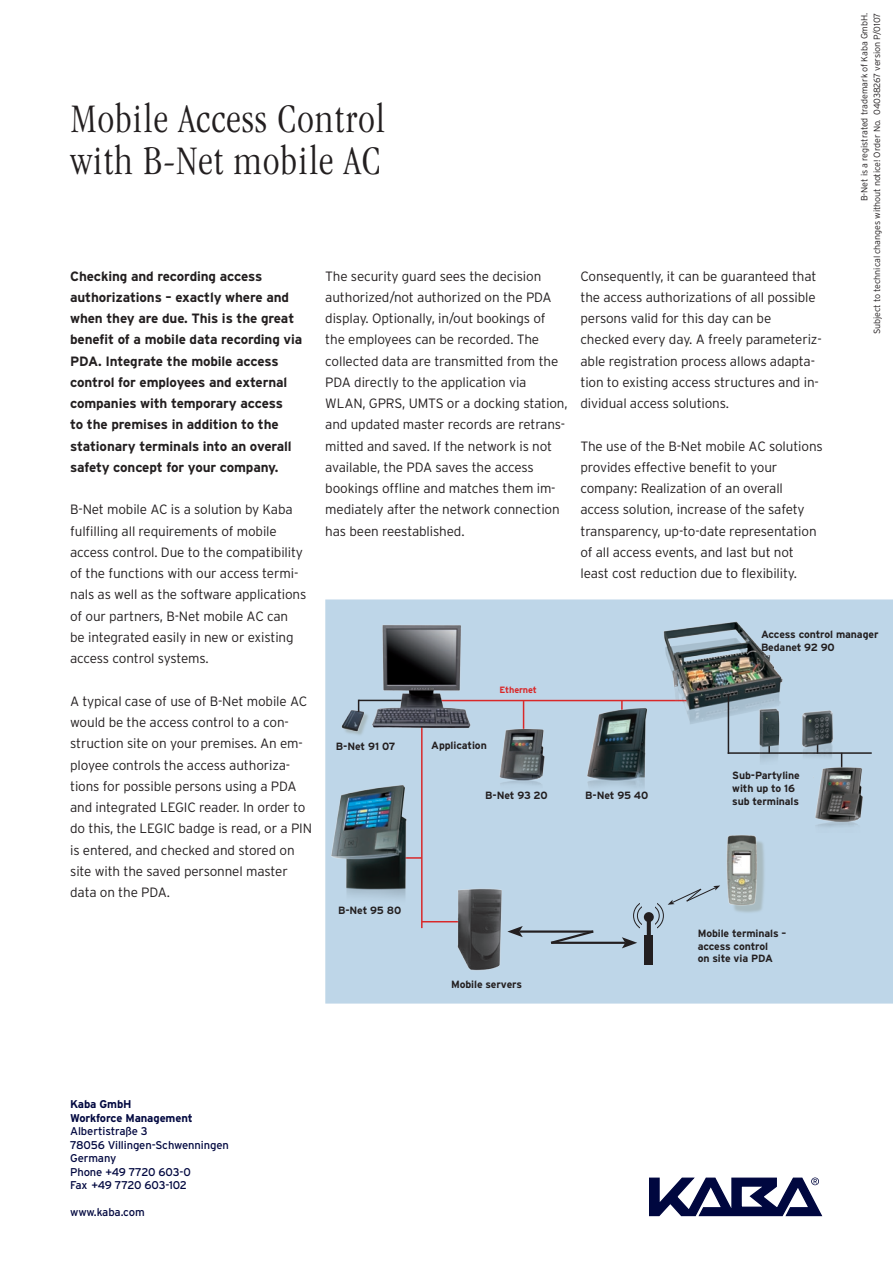
<style>
.page{position:relative;width:893px;height:1263px;background:#fff}
.page>*{position:absolute;margin:0;border:0;box-sizing:border-box;transform-origin:0 0}
.t1{font:300 condensed 42px/42.5px "Garamond";letter-spacing:.03em;color:#231f20}
.t2{font:300 13.5px/21.3px "Interstate";letter-spacing:-.01em;color:#231f20}
.t3{font:700 13.5px/21.3px "Interstate";letter-spacing:-.01em;color:#231f20}
.t4{font:11.25px/13.5px "Interstate";letter-spacing:-.01em;color:#00073f}
.t5{font:700 11.25px/13.5px "Interstate";letter-spacing:-.01em;color:#00073f}
.t6{font:700 10.5px/12.8px "Interstate";letter-spacing:-.01em;color:#231f20}
.t7{font:700 9.15px "Interstate";letter-spacing:-.01em;color:#d92829}
.t8{font:300 9px/12.8px "Interstate";letter-spacing:-.01em;color:#231f20;text-align:right}
</style>
<div class="page">
<div style="left:325px;top:599px;width:568px;height:404px;background:#bed6e8"></div>
<svg style="left:649px;top:1177px;width:174px;height:40px"></svg>
<hr style="left:422px;top:921px;width:65px;height:1px;background:#d92829">
<hr style="left:421px;top:701px;width:2px;height:227px;background:#d92829">
<hr style="left:414px;top:700px;width:300px;height:1px;background:#d92829">
<hr style="left:523px;top:701px;width:1px;height:43px;background:#d92829">
<img style="left:498px;top:722px;width:55px;height:69px">
<hr style="left:519px;top:930px;width:74px;height:3px;background:#231f20">
<svg style="left:520px;top:926px;width:3px;height:11px"></svg>
<hr style="left:551px;top:942px;width:74px;height:2px;background:#231f20">
<svg style="left:622px;top:937px;width:15px;height:11px"></svg>
<svg style="left:548px;top:929px;width:48px;height:16px"></svg>
<div style="left:342px;top:711px;width:28px;height:27px;background:#bed6e8"></div>
<img style="left:339px;top:710px;width:7px;height:24px">
<img style="left:346px;top:615px;width:158px;height:119px">
<img style="left:449px;top:876px;width:71px;height:98px">
<div style="left:633px;top:900px;width:31px;height:31px;border:1px solid #231f20;border-radius:50%"></div>
<div style="left:645px;top:935px;width:8px;height:30px;background:#231f20"></div>
<div style="left:637px;top:904px;width:22px;height:23px;border:1px solid #231f20;border-radius:50%"></div>
<div style="left:642px;top:903px;width:13px;height:24px;background:#bed6e8"></div>
<div style="left:645px;top:913px;width:8px;height:8px;background:#231f20;border-radius:50%"></div>
<div style="left:644px;top:912px;width:10px;height:10px;border:2px solid #231f20;border-radius:50%"></div>
<div style="left:640px;top:925px;width:16px;height:8px;background:#bed6e8"></div>
<div style="left:640px;top:897px;width:16px;height:8px;background:#bed6e8"></div>
<div style="left:647px;top:921px;width:4px;height:30px;border:2px solid #231f20"></div>
<svg style="left:668px;top:885px;width:45px;height:20px"></svg>
<img style="left:325px;top:772px;width:103px;height:138px">
<img style="left:579px;top:697px;width:82px;height:99px">
<img style="left:642px;top:612px;width:157px;height:127px">
<hr style="left:728px;top:752px;width:144px;height:2px;background:#231f20">
<hr style="left:728px;top:694px;width:1px;height:60px;background:#231f20">
<hr style="left:841px;top:753px;width:1px;height:35px;background:#231f20">
<img style="left:814px;top:760px;width:57px;height:72px">
<img style="left:743px;top:695px;width:42px;height:69px">
<img style="left:791px;top:692px;width:46px;height:68px">
<div style="left:730px;top:838px;width:36px;height:76px;background:#96a29c;opacity:.5"></div>
<img style="left:713px;top:832px;width:57px;height:75px">
<p class="t8" style="left:858px;top:334px;width:323px;rotate:-90deg">B-Net is a registrated trademark of Kaba GmbH.<br>Subject to technical changes without notice! Order No. 04038267 version P/0107</p>
<h1 class="t1" style="left:71px;top:97px;width:316px">Mobile Access Control with B-Net mobile AC</h1>
<p class="t3" style="left:70px;top:265px;width:234px">Checking and recording access authorizations – exactly where and when they are due. This is the great benefit of a mobile data recording via PDA. Integrate the mobile access control for employees and external companies with temporary access<br>to the premises in addition to the stationary terminals into an overall safety concept for your company.</p>
<p class="t2" style="left:70px;top:499px;width:238px">B-Net mobile AC is a solution by Kaba fulfilling all requirements of mobile access control. Due to the compatibility of the functions with our access termi&shy;nals as well as the software applications of our partners, B-Net mobile AC can<br>be integrated easily in new or existing access control systems.</p>
<p class="t2" style="left:70px;top:690px;width:243px">A typical case of use of B-Net mobile AC would be the access control to a con&shy;struction site on your premises. An em&shy;ployee controls the access authoriza&shy;tions for possible persons using a PDA and integrated LEGIC reader. In order to do this, the LEGIC badge is read, or a PIN is entered, and checked and stored on site with the saved personnel master data on the PDA.</p>
<p class="t2" style="left:325px;top:265px;width:244px">The security guard sees the decision authorized/not authorized on the PDA display. Optionally, in/out bookings of the employees can be recorded. The collected data are transmitted from the PDA directly to the application via WLAN, GPRS, UMTS or a docking station, and updated master records are retrans&shy;mitted and saved. If the network is not available, the PDA saves the access bookings offline and matches them im&shy;mediately after the network connection has been reestablished.</p>
<p class="t2" style="left:580px;top:265px;width:243px">Consequently, it can be guaranteed that the access authorizations of all possible persons valid for this day can be checked every day. A freely parameteriz&shy;able registration process allows adapta&shy;tion to existing access structures and in&shy;dividual access solutions.</p>
<p class="t2" style="left:580px;top:435px;width:244px">The use of the B-Net mobile AC solutions provides effective benefit to your company: Realization of an overall access solution, increase of the safety transparency, up-to-date representation of all access events, and last but not least cost reduction due to flexibility.</p>
<p class="t6" style="left:761px;top:628px;width:119px">Access control manager<br>Bedanet 92 90</p>
<p class="t7" style="left:499px;top:685px;width:39px">Ethernet</p>
<p class="t6" style="left:431px;top:739px;width:57px">Application</p>
<p class="t6" style="left:336px;top:740px;width:61px">B-Net 91 07</p>
<p class="t6" style="left:732px;top:769px;width:69px">Sub-Partyline with up to 16 sub terminals</p>
<p class="t6" style="left:485px;top:789px;width:64px">B-Net 93 20</p>
<p class="t6" style="left:585px;top:789px;width:65px">B-Net 95 40</p>
<p class="t5" style="left:70px;top:1097px;width:124px">Kaba GmbH<br>Workforce Management</p>
<p class="t4" style="left:70px;top:1124px;width:160px">Albertistraße 3<br>78056 Villingen-Schwenningen<br>Germany<br>Phone +49 7720 603-0<br>Fax +49 7720 603-102</p>
<p class="t4" style="left:70px;top:1205px;width:76px">www.kaba.com</p>
<p class="t6" style="left:338px;top:904px;width:65px">B-Net 95 80</p>
<p class="t6" style="left:451px;top:978px;width:72px">Mobile servers</p>
<p class="t6" style="left:698px;top:927px;width:90px">Mobile terminals – access control<br>on site via PDA</p>
</div>
